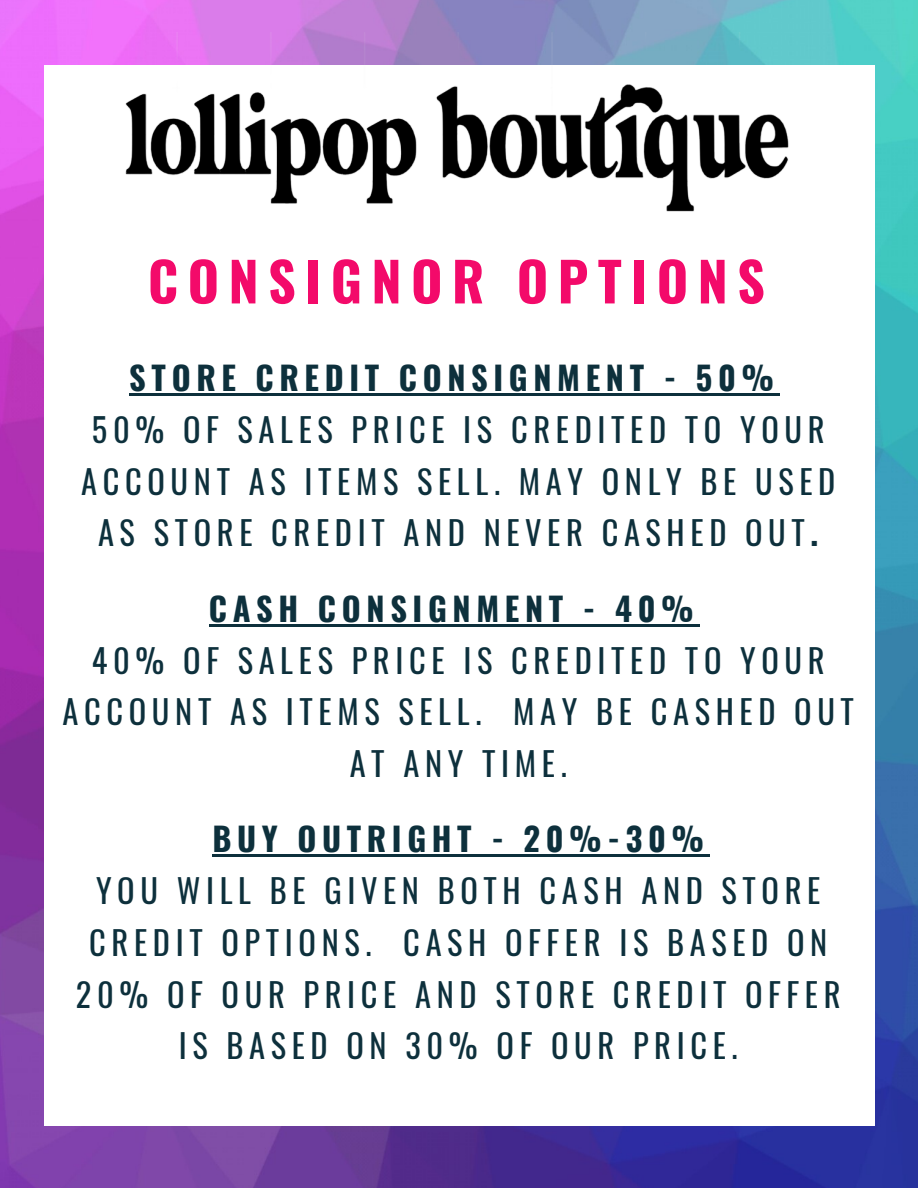
<style>
.page{position:relative;width:918px;height:1188px;background:#fff}
.page>*{position:absolute;margin:0;border:0;box-sizing:border-box;transform-origin:0 0}
.t1{font:700 53.85px "Oswald";letter-spacing:.175em;color:#f30a6a}
.t2{font:32.4px/51.8px "Oswald";letter-spacing:.175em;color:#0d303c;text-align:center}
.t3{font:700 32.4px "Oswald";letter-spacing:.175em;color:#0d303c}
.s1{font-weight:700}
</style>
<div class="page">
<img style="left:0;top:0;width:918px;height:1188px">
<div style="left:44px;top:65px;width:830px;height:1061px;background:#fff"></div>
<hr style="left:129px;top:393px;width:651px;height:3px;background:#0d303c">
<hr style="left:209px;top:624px;width:490px;height:2px;background:#0d303c">
<hr style="left:212px;top:855px;width:498px;height:2px;background:#0d303c">
<img style="left:107px;top:32px;width:705px;height:180px">
<h1 class="t1" style="left:148px;top:239px;width:618px">CONSIGNOR OPTIONS</h1>
<p class="t3" style="left:129px;top:353px;width:646px">STORE CREDIT CONSIGNMENT - 50%</p>
<p class="t2" style="left:81px;top:402px;width:756px">50% OF SALES PRICE IS CREDITED TO YOUR<br>ACCOUNT AS ITEMS SELL. MAY ONLY BE USED<br>AS STORE CREDIT AND NEVER CASHED OUT<span class="s1">.</span></p>
<p class="t3" style="left:209px;top:583px;width:486px">CASH CONSIGNMENT - 40%</p>
<p class="t2" style="left:63px;top:633px;width:793px">40% OF SALES PRICE IS CREDITED TO YOUR<br>ACCOUNT AS ITEMS SELL. MAY BE CASHED OUT<br>AT ANY TIME.</p>
<p class="t3" style="left:212px;top:814px;width:493px">BUY OUTRIGHT - 20%-30%</p>
<p class="t2" style="left:76px;top:864px;width:766px">YOU WILL BE GIVEN BOTH CASH AND STORE CREDIT OPTIONS. CASH OFFER IS BASED ON 20% OF OUR PRICE AND STORE CREDIT OFFER IS BASED ON 30% OF OUR PRICE.</p>
</div>
